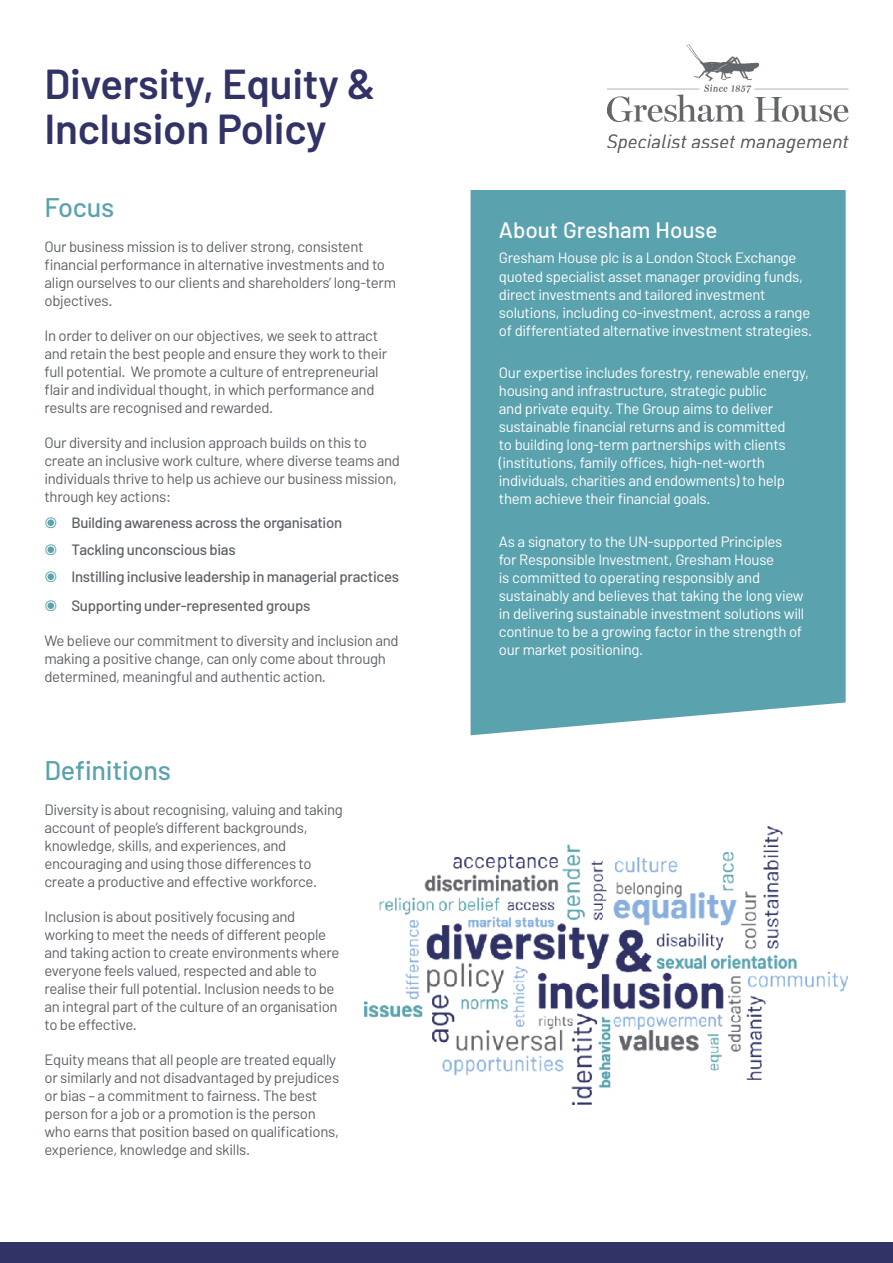
<style>
.page{position:relative;width:893px;height:1263px;background:#fff}
.page>*{position:absolute;margin:0;border:0;box-sizing:border-box;transform-origin:0 0}
.t1{font:600 42px/45px "Barlow";letter-spacing:-.005em;color:#313366}
.t2{font:500 27px "Barlow";letter-spacing:-.01em;color:#5aa2ae}
.t3{font:500 22.5px "Barlow";color:#fff}
.t4{font:15px/18px "Barlow";letter-spacing:-.02em;color:#5c6166}
.t5{font:15px/18.1px "Barlow";letter-spacing:-.02em;color:#fff}
.t6{font:500 15px/27px "Barlow";letter-spacing:-.02em;color:#5c6166}
.s1{color:#5aa2ae}
</style>
<div class="page">
<div style="left:471px;top:190px;width:375px;height:545px;background:#5aa2ae"></div>
<img style="left:607px;top:45px;width:241px;height:108px">
<img style="left:365px;top:826px;width:483px;height:278px">
<div style="left:0;top:1242px;width:893px;height:21px;background:#313366"></div>
<h1 class="t1" style="left:44px;top:61px;width:333px">Diversity, Equity &amp;<br>Inclusion Policy</h1>
<h2 class="t2" style="left:44px;top:190px;width:71px">Focus</h2>
<p class="t4" style="left:44px;top:237px;width:353px">Our business mission is to deliver strong, consistent financial performance in alternative investments and to align ourselves to our clients and shareholders’ long-term objectives.</p>
<p class="t4" style="left:44px;top:326px;width:344px">In order to deliver on our objectives, we seek to attract and retain the best people and ensure they work to their full potential. We promote a culture of entrepreneurial flair and individual thought, in which performance and results are recognised and rewarded.</p>
<p class="t4" style="left:44px;top:433px;width:357px">Our diversity and inclusion approach builds on this to create an inclusive work culture, where diverse teams and individuals thrive to help us achieve our business mission, through key actions:</p>
<p class="t6" style="left:44px;top:509px;width:356px"><span class="s1">◉</span> Building awareness across the organisation<br><span class="s1">◉</span> Tackling unconscious bias<br><span class="s1">◉</span> Instilling inclusive leadership in managerial practices</p>
<p class="t6" style="left:44px;top:592px;width:267px"><span class="s1">◉</span> Supporting under-represented groups</p>
<p class="t4" style="left:44px;top:632px;width:356px">We believe our commitment to diversity and inclusion and making a positive change, can only come about through determined, meaningful and authentic action.</p>
<h2 class="t2" style="left:44px;top:753px;width:128px">Definitions</h2>
<p class="t4" style="left:44px;top:800px;width:300px">Diversity is about recognising, valuing and taking account of people’s different backgrounds, knowledge, skills, and experiences, and encouraging and using those differences to create a productive and effective workforce.</p>
<p class="t4" style="left:44px;top:907px;width:297px">Inclusion is about positively focusing and working to meet the needs of different people and taking action to create environments where everyone feels valued, respected and able to realise their full potential. Inclusion needs to be an integral part of the culture of an organisation to be effective.</p>
<p class="t4" style="left:44px;top:1050px;width:296px">Equity means that all people are treated equally or similarly and not disadvantaged by prejudices or bias – a commitment to fairness. The best person for a job or a promotion is the person who earns that position based on qualifications, experience, knowledge and skills.</p>
<h3 class="t3" style="left:499px;top:216px;width:220px">About Gresham House</h3>
<p class="t5" style="left:499px;top:249px;width:315px">Gresham House plc is a London Stock Exchange quoted specialist asset manager providing funds, direct investments and tailored investment solutions, including co-investment, across a range of differentiated alternative investment strategies.</p>
<p class="t5" style="left:499px;top:363px;width:312px">Our expertise includes forestry, renewable energy, housing and infrastructure, strategic public<br>and private equity. The Group aims to deliver sustainable financial returns and is committed<br>to building long-term partnerships with clients (institutions, family offices, high-net-worth individuals, charities and endowments) to help them achieve their financial goals.</p>
<p class="t5" style="left:499px;top:532px;width:307px">As a signatory to the UN-supported Principles<br>for Responsible Investment, Gresham House<br>is committed to operating responsibly and sustainably and believes that taking the long view in delivering sustainable investment solutions will continue to be a growing factor in the strength of our market positioning.</p>
</div>
